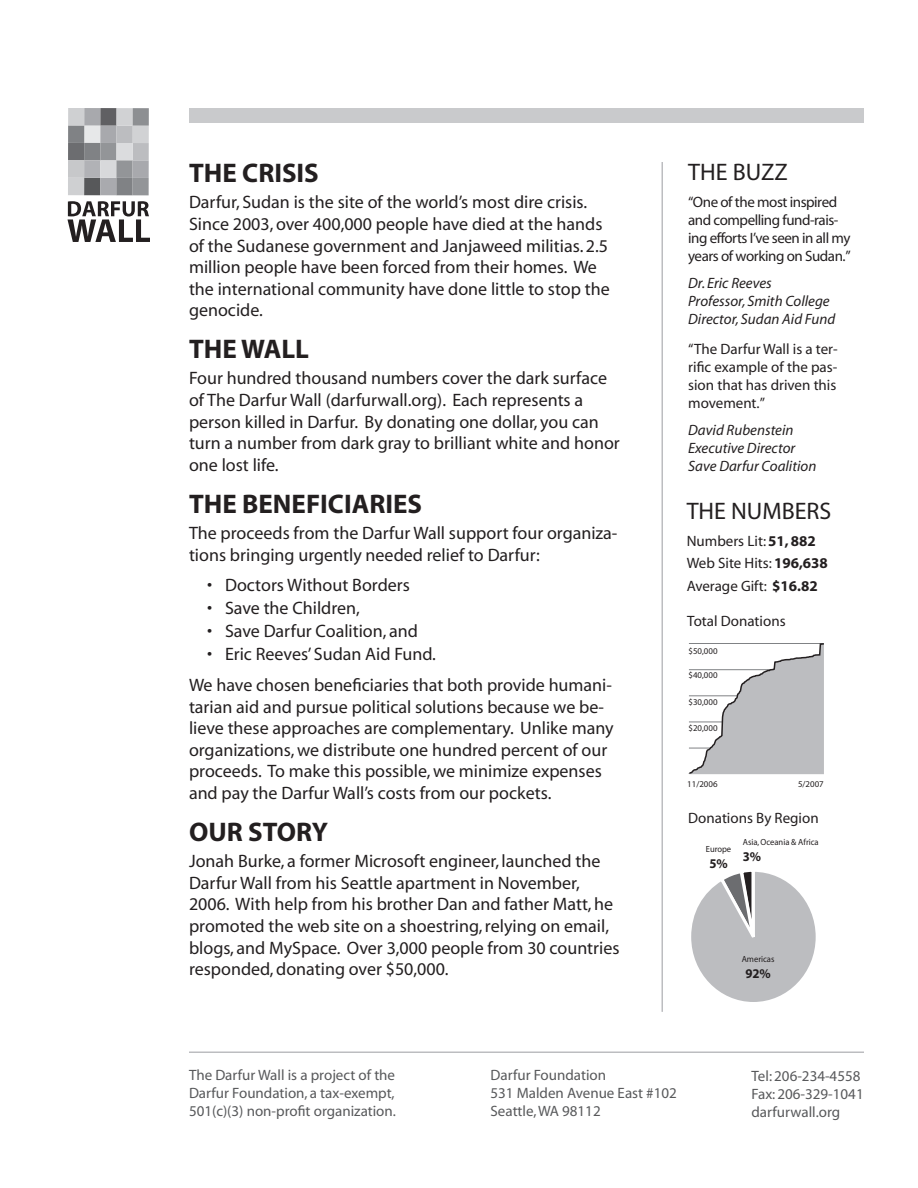
<style>
.page{position:relative;width:918px;height:1188px;background:#fff}
.page>*{position:absolute;margin:0;border:0;box-sizing:border-box;transform-origin:0 0}
.Heading_2{font:700 27px "Myriad";color:#231f20}
.Heading_2_Light{font:24px "Myriad";color:#231f20}
.t1{font:18px/21.6px "Myriad";color:#231f20}
.t2{font:15px/18px "Myriad";color:#58595b;text-align:justify}
.Sidebar_Quotation{font:15px/18px "Myriad";letter-spacing:-.03em;color:#231f20}
.Sidebar_Attribution{font:italic 15px/18px "Myriad";color:#231f20}
.Statistic{font:15px "Myriad";color:#231f20}
.t3{font:700 13.35px "Myriad";color:#231f20;scale:.96 1}
.t4{font:8.85px "Myriad";color:#231f20}
.t5{font:8.85px "Myriad";color:#231f20;scale:.96 1}
.s1{font-weight:700}
</style>
<div class="page">
<div style="left:84px;top:125px;width:16px;height:18px;background:#e7e8e9"></div>
<div style="left:68px;top:125px;width:16px;height:18px;background:#808285"></div>
<div style="left:84px;top:143px;width:16px;height:17px;background:#808285"></div>
<div style="left:68px;top:143px;width:16px;height:17px;background:#6c6d70"></div>
<div style="left:68px;top:108px;width:16px;height:17px;background:#cfd0d2"></div>
<div style="left:84px;top:108px;width:16px;height:18px;background:#a8a9ad"></div>
<div style="left:84px;top:178px;width:16px;height:17px;background:#57585a"></div>
<div style="left:68px;top:178px;width:16px;height:17px;background:#cfd0d2"></div>
<div style="left:68px;top:160px;width:16px;height:18px;background:#c7c8ca"></div>
<div style="left:84px;top:160px;width:16px;height:18px;background:#b1b2b6"></div>
<div style="left:100px;top:143px;width:16px;height:17px;background:#939598"></div>
<div style="left:100px;top:126px;width:17px;height:17px;background:#a8a9ad"></div>
<div style="left:133px;top:126px;width:16px;height:17px;background:#d1d2d4"></div>
<div style="left:116px;top:126px;width:17px;height:17px;background:#bcbdc0"></div>
<div style="left:133px;top:143px;width:16px;height:18px;background:#bcbdc0"></div>
<div style="left:116px;top:143px;width:17px;height:17px;background:#dbdcde"></div>
<div style="left:100px;top:108px;width:17px;height:18px;background:#606063"></div>
<div style="left:117px;top:108px;width:16px;height:18px;background:#d1d2d4"></div>
<div style="left:133px;top:108px;width:16px;height:18px;background:#8d8f92"></div>
<div style="left:100px;top:178px;width:16px;height:17px;background:#a9aaae"></div>
<div style="left:132px;top:178px;width:17px;height:17px;background:#939598"></div>
<div style="left:116px;top:178px;width:17px;height:17px;background:#808285"></div>
<div style="left:100px;top:160px;width:16px;height:18px;background:#d8d9db"></div>
<div style="left:116px;top:160px;width:17px;height:18px;background:#939598"></div>
<div style="left:133px;top:160px;width:16px;height:18px;background:#a8a9ad"></div>
<svg style="left:68px;top:201px;width:82px;height:41px"></svg>
<hr style="left:662px;top:162px;width:1px;height:850px;background:#bcbdc0">
<div style="left:189px;top:108px;width:675px;height:15px;background:#c9cacc"></div>
<hr style="left:189px;top:1052px;width:675px;height:1px;background:#bcbdc0">
<svg style="left:688px;top:643px;width:136px;height:132px"></svg>
<svg style="left:691px;top:871px;width:125px;height:131px"></svg>
<p class="Heading_2" style="left:189px;top:159px;width:131px">THE CRISIS</p>
<p class="t1" style="left:189px;top:192px;width:422px">Darfur, Sudan is the site of the world’s most dire crisis.<br>Since 2003, over 400,000 people have died at the hands of the Sudanese government and Janjaweed militias. 2.5 million people have been forced from their homes. We the international community have done little to stop the genocide.</p>
<p class="Heading_2" style="left:189px;top:335px;width:122px">THE WALL</p>
<p class="t1" style="left:189px;top:368px;width:432px">Four hundred thousand numbers cover the dark surface of The Darfur Wall (darfurwall.org). Each represents a person killed in Darfur. By donating one dollar, you can turn a number from dark gray to brilliant white and honor one lost life.</p>
<p class="Heading_2" style="left:189px;top:490px;width:235px">THE BENEFICIARIES</p>
<p class="t1" style="left:189px;top:523px;width:430px">The proceeds from the Darfur Wall support four organiza&shy;tions bringing urgently needed relief to Darfur:</p>
<p class="t1" style="left:225px;top:575px;width:186px">Doctors Without Borders</p>
<p class="t1" style="left:225px;top:598px;width:136px">Save the Children,</p>
<p class="t1" style="left:225px;top:621px;width:194px">Save Darfur Coalition, and</p>
<p class="t1" style="left:225px;top:644px;width:213px">Eric Reeves’ Sudan Aid Fund.</p>
<p class="t1" style="left:189px;top:675px;width:426px">We have chosen beneficiaries that both provide humani&shy;tarian aid and pursue political solutions because we be&shy;lieve these approaches are complementary. Unlike many organizations, we distribute one hundred percent of our proceeds. To make this possible, we minimize expenses and pay the Darfur Wall’s costs from our pockets.</p>
<p class="Heading_2" style="left:189px;top:818px;width:140px">OUR STORY</p>
<p class="t1" style="left:189px;top:851px;width:432px">Jonah Burke, a former Microsoft engineer, launched the Darfur Wall from his Seattle apartment in November, 2006. With help from his brother Dan and father Matt, he promoted the web site on a shoestring, relying on email, blogs, and MySpace. Over 3,000 people from 30 countries responded, donating over $50,000.</p>
<p class="t1" style="left:207px;top:574px;width:7px;line-height:23.1px;text-align:justify">• • • •</p>
<p class="Heading_2_Light" style="left:688px;top:160px;width:101px">THE BUZZ</p>
<p class="Sidebar_Quotation" style="left:688px;top:194px;width:164px">“One of the most inspired and compelling fund-rais&shy;ing efforts I’ve seen in all my years of working on Sudan.”</p>
<p class="Sidebar_Attribution" style="left:688px;top:275px;width:149px">Dr. Eric Reeves<br>Professor, Smith College<br>Director, Sudan Aid Fund</p>
<p class="Sidebar_Quotation" style="left:688px;top:341px;width:151px;text-align:justify">“The Darfur Wall is a ter&shy;rific example of the pas&shy;sion that has driven this movement.”</p>
<p class="Sidebar_Attribution" style="left:688px;top:422px;width:130px">David Rubenstein<br>Executive Director<br>Save Darfur Coalition</p>
<p class="Heading_2_Light" style="left:687px;top:499px;width:146px">THE NUMBERS</p>
<p class="Statistic" style="left:687px;top:533px;width:131px">Numbers Lit: <span class="s1">51, 882</span></p>
<p class="Statistic" style="left:687px;top:556px;width:143px">Web Site Hits: <span class="s1">196,638</span></p>
<p class="Statistic" style="left:687px;top:578px;width:133px">Average Gift: <span class="s1">$16.82</span></p>
<p class="Statistic" style="left:687px;top:614px;width:100px">Total Donations</p>
<p class="t4" style="left:688px;top:646px;width:31px">$50,000</p>
<p class="t4" style="left:688px;top:671px;width:31px">$40,000</p>
<p class="t4" style="left:688px;top:697px;width:31px">$30,000</p>
<p class="t4" style="left:688px;top:724px;width:31px">$20,000</p>
<p class="t4" style="left:687px;top:779px;width:32px">11/2006</p>
<p class="t4" style="left:798px;top:779px;width:27px">5/2007</p>
<p class="Statistic" style="left:688px;top:810px;width:132px">Donations By Region</p>
<p class="t5" style="left:706px;top:845px;width:28px">Europe</p>
<p class="t3" style="left:709px;top:857px;width:21px">5%</p>
<p class="t5" style="left:743px;top:838px;width:81px">Asia, Oceania &amp; Africa</p>
<p class="t3" style="left:743px;top:850px;width:21px">3%</p>
<p class="t5" style="left:742px;top:955px;width:36px">Americas</p>
<p class="t3" style="left:745px;top:967px;width:28px">92%</p>
<p class="t2" style="left:189px;top:1067px;width:208px">The Darfur Wall is a project of the Darfur Foundation, a tax-exempt, 501(c)(3) non-profit organization.</p>
<p class="t2" style="left:490px;top:1067px;width:117px">Darfur Foundation</p>
<p class="t2" style="left:490px;top:1085px;width:188px">531 Malden Avenue East #102</p>
<p class="t2" style="left:490px;top:1103px;width:112px">Seattle, WA 98112</p>
<p class="t2" style="left:752px;top:1067px;width:110px">Tel: 206-234-4558</p>
<p class="t2" style="left:752px;top:1085px;width:114px">Fax: 206-329-1041</p>
<p class="t2" style="left:752px;top:1103px;width:90px">darfurwall.org</p>
</div>
